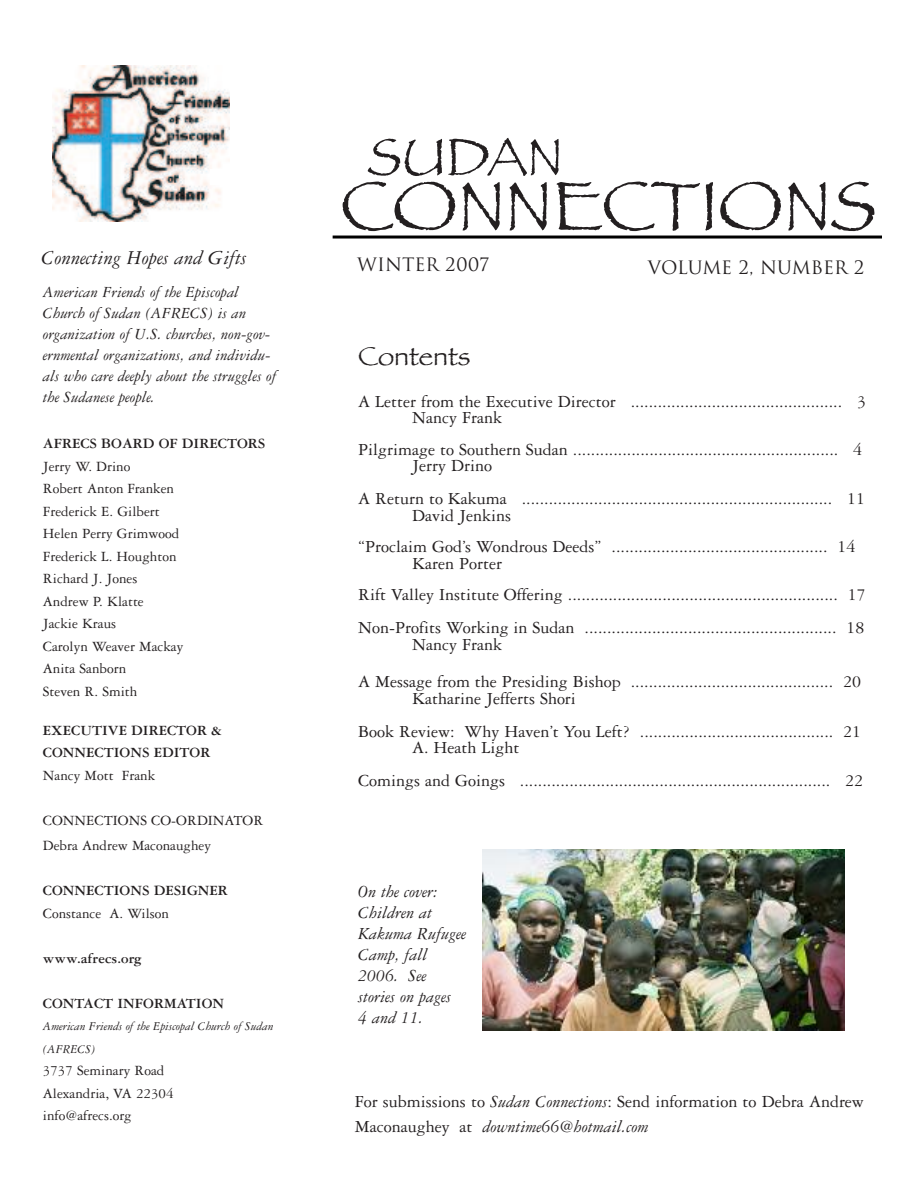
<style>
.page{position:relative;width:918px;height:1188px;background:#fff}
.page>*{position:absolute;margin:0;border:0;box-sizing:border-box;transform-origin:0 0}
.t1{font:72px "Papyrus";color:#231f20}
.t2{font:54px "Papyrus";color:#231f20}
.t3{font:27px "Papyrus";color:#231f20}
.t4{font:italic 21px "Garamond Three";color:#231f20}
.t5{font:18px/16.5px "Garamond Three";color:#231f20}
.t6{font:italic 18px/21px "Garamond Three";color:#231f20}
.t7{font:18px "Trajan";color:#231f20}
.t8{font:italic 16.5px/21px "Garamond Three";color:#231f20}
.t9{font:15px/22.5px "Garamond Three";color:#231f20}
.t10{font:700 15px/22.5px "Garamond Three";color:#231f20}
.t11{font:italic 12.75px/22.5px "Garamond Three";color:#231f20}
.s1{font-style:italic}
</style>
<div class="page">
<img style="left:52px;top:65px;width:178px;height:156px">
<hr style="left:333px;top:236px;width:549px;height:3px;background:#000">
<div style="left:210px;top:169px;width:26px;height:16px;background:#fff"></div>
<img style="left:483px;top:849px;width:362px;height:181px">
<p class="t4" style="left:42px;top:250px;width:207px">Connecting Hopes and Gifts</p>
<p class="t8" style="left:43px;top:282px;width:235px">American Friends of the Episcopal Church of Sudan (AFRECS) is an organization of U.S. churches, non-gov&shy;ernmental organizations, and individu&shy;als who care deeply about the struggles of the Sudanese people.</p>
<p class="t10" style="left:43px;top:434px;width:224px">AFRECS BOARD OF DIRECTORS</p>
<p class="t9" style="left:43px;top:456px;width:142px">Jerry W. Drino<br>Robert Anton Franken<br>Frederick E. Gilbert<br>Helen Perry Grimwood<br>Frederick L. Houghton<br>Richard J. Jones<br>Andrew P. Klatte<br>Jackie Kraus<br>Carolyn Weaver Mackay<br>Anita Sanborn<br>Steven R. Smith</p>
<p class="t10" style="left:43px;top:720px;width:181px">EXECUTIVE DIRECTOR &amp;<br>CONNECTIONS EDITOR</p>
<p class="t9" style="left:43px;top:765px;width:114px">Nancy Mott Frank</p>
<p class="t9" style="left:43px;top:809px;width:222px;line-height:25.5px">CONNECTIONS CO-ORDINATOR<br>Debra Andrew Maconaughey</p>
<p class="t10" style="left:43px;top:881px;width:186px">CONNECTIONS DESIGNER</p>
<p class="t9" style="left:43px;top:903px;width:128px">Constance A. Wilson</p>
<p class="t10" style="left:43px;top:948px;width:100px">www.afrecs.org</p>
<p class="t10" style="left:43px;top:993px;width:183px">CONTACT INFORMATION</p>
<p class="t11" style="left:43px;top:1016px;width:232px">American Friends of the Episcopal Church of Sudan (AFRECS)</p>
<p class="t9" style="left:43px;top:1061px;width:132px">3737 Seminary Road<br>Alexandria, VA 22304 info@afrecs.org</p>
<h2 class="t2" style="left:367px;top:124px;width:197px">SUDAN</h2>
<h1 class="t1" style="left:340px;top:163px;width:539px">CONNECTIONS</h1>
<p class="t7" style="left:357px;top:254px;width:134px">WINTER 2007</p>
<p class="t7" style="left:648px;top:257px;width:218px">VOLUME 2, NUMBER 2</p>
<h3 class="t3" style="left:358px;top:340px;width:114px">Contents</h3>
<p class="t5" style="left:412px;top:395px;width:455px;text-indent:-54px">A Letter from the Executive Director ............................................... 3<br>Nancy Frank</p>
<p class="t5" style="left:412px;top:443px;width:452px;text-indent:-54px">Pilgrimage to Southern Sudan ........................................................... 4<br>Jerry Drino</p>
<p class="t5" style="left:412px;top:492px;width:455px;text-indent:-54px">A Return to Kakuma ..................................................................... 11<br>David Jenkins</p>
<p class="t5" style="left:412px;top:540px;width:445px;text-indent:-54px">“Proclaim God’s Wondrous Deeds” ................................................ 14<br>Karen Porter</p>
<p class="t5" style="left:358px;top:580px;width:509px;line-height:33px">Rift Valley Institute Offering ............................................................ 17<br>Non-Profits Working in Sudan ........................................................ 18</p>
<p class="t5" style="left:358px;top:627px;width:505px;line-height:37.5px;text-indent:54px">Nancy Frank<br>A Message from the Presiding Bishop ............................................. 20</p>
<p class="t5" style="left:358px;top:683px;width:505px;line-height:33px;text-indent:54px">Katharine Jefferts Shori<br>Book Review: Why Haven’t You Left? ........................................... 21</p>
<p class="t5" style="left:358px;top:733px;width:507px;line-height:33px;text-indent:54px">A. Heath Light<br>Comings and Goings ..................................................................... 22</p>
<p class="t6" style="left:358px;top:883px;width:109px">On the cover:<br>Children at<br>Kakuma Rufugee<br>Camp, fall<br>2006. See stories on pages<br>4 and 11.</p>
<p class="t5" style="left:355px;top:1090px;width:511px;line-height:25.5px">For submissions to <span class="s1">Sudan Connections</span>: Send information to Debra Andrew<br>Maconaughey at <span class="s1">downtime66@hotmail.com</span></p>
</div>
